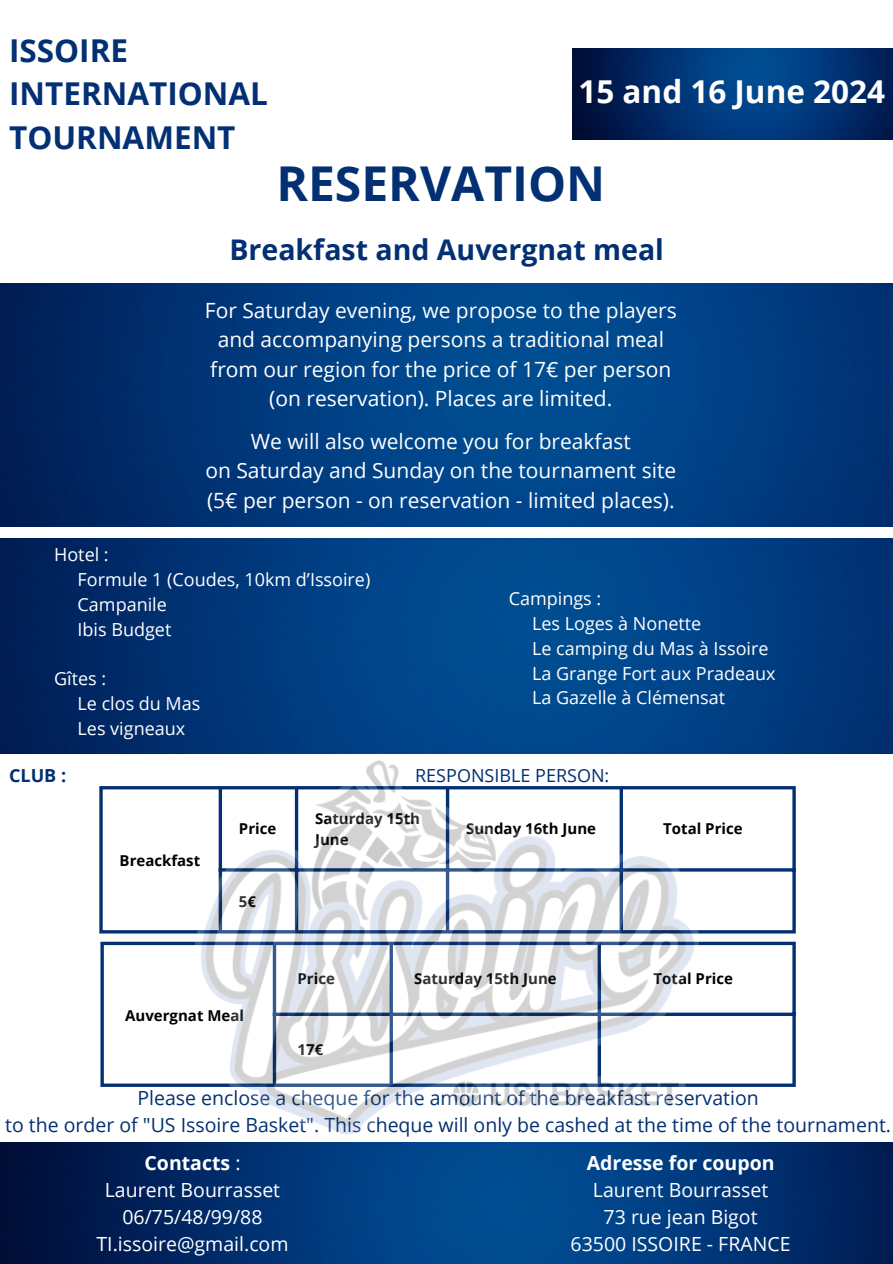
<style>
.page{position:relative;width:893px;height:1264px;background:#fff}
.page>*{position:absolute;margin:0;border:0;box-sizing:border-box;transform-origin:0 0}
.t1{font:700 48px "Open Sans";color:#023073}
.t2{font:700 31.5px "Open Sans";color:#023073}
.t3{font:700 31.5px "Open Sans";color:#fff}
.t4{font:700 28.5px "Open Sans";color:#023073}
.t5{font:21px "Open Sans";color:#fff}
.t6{font:19.5px "Open Sans";color:#023073}
.t7{font:19.5px "Open Sans";color:#fff}
.t8{font:700 19.5px "Open Sans";color:#fff}
.t9{font:18px "Open Sans";color:#fff}
.t10{font:18px "Open Sans";color:#023073}
.t11{font:700 18px "Open Sans";color:#023073}
.t12{font:700 15px/20.2px "Open Sans";color:#000}
.s1{font-weight:400}
</style>
<div class="page">
<img style="left:572px;top:48px;width:320px;height:91px">
<img style="left:0;top:284px;width:892px;height:243px">
<img style="left:0;top:538px;width:892px;height:215px">
<svg style="left:99px;top:789px;width:4px;height:141px"></svg>
<hr style="left:792px;top:789px;width:3px;height:141px;background:#023073">
<hr style="left:99px;top:786px;width:696px;height:3px;background:#023073">
<hr style="left:219px;top:868px;width:576px;height:3px;background:#023073">
<hr style="left:99px;top:930px;width:696px;height:3px;background:#023073">
<svg style="left:100px;top:945px;width:4px;height:138px"></svg>
<hr style="left:792px;top:945px;width:3px;height:138px;background:#023073">
<svg style="left:100px;top:941px;width:695px;height:4px"></svg>
<svg style="left:699px;top:1012px;width:93px;height:4px"></svg>
<hr style="left:100px;top:1083px;width:695px;height:3px;background:#023073">
<img style="left:0;top:1142px;width:892px;height:121px">
<img style="left:196px;top:753px;width:503px;height:382px">
<p class="t2" style="left:9px;top:28px;width:120px">ISSOIRE</p>
<p class="t2" style="left:9px;top:72px;width:260px">INTERNATIONAL</p>
<p class="t2" style="left:9px;top:116px;width:228px">TOURNAMENT</p>
<p class="t3" style="left:578px;top:69px;width:308px">15 and 16 June 2024</p>
<p class="t1" style="left:276px;top:150px;width:330px">RESERVATION</p>
<p class="t4" style="left:229px;top:229px;width:436px">Breakfast and Auvergnat meal</p>
<p class="t5" style="left:205px;top:296px;width:473px">For Saturday evening, we propose to the players</p>
<p class="t5" style="left:218px;top:325px;width:448px">and accompanying persons a traditional meal</p>
<p class="t5" style="left:210px;top:354px;width:462px">from our region for the price of 17€ per person</p>
<p class="t5" style="left:269px;top:383px;width:345px">(on reservation). Places are limited.</p>
<p class="t5" style="left:251px;top:427px;width:381px">We will also welcome you for breakfast</p>
<p class="t5" style="left:205px;top:456px;width:472px">on Saturday and Sunday on the tournament site</p>
<p class="t5" style="left:207px;top:485px;width:469px">(5€ per person - on reservation - limited places).</p>
<p class="t9" style="left:54px;top:542px;width:56px">Hotel :</p>
<p class="t9" style="left:78px;top:567px;width:294px">Formule 1 (Coudes, 10km d’Issoire)</p>
<p class="t9" style="left:78px;top:591px;width:91px">Campanile</p>
<p class="t9" style="left:78px;top:616px;width:95px">Ibis Budget</p>
<p class="t9" style="left:54px;top:666px;width:54px">Gîtes :</p>
<p class="t9" style="left:78px;top:690px;width:124px">Le clos du Mas</p>
<p class="t9" style="left:78px;top:715px;width:109px">Les vigneaux</p>
<p class="t11" style="left:9px;top:763px;width:59px">CLUB :</p>
<p class="t10" style="left:415px;top:763px;width:196px">RESPONSIBLE PERSON:</p>
<p class="t9" style="left:508px;top:586px;width:94px">Campings :</p>
<p class="t9" style="left:532px;top:611px;width:171px">Les Loges à Nonette</p>
<p class="t9" style="left:532px;top:635px;width:238px">Le camping du Mas à Issoire</p>
<p class="t9" style="left:532px;top:660px;width:245px">La Grange Fort aux Pradeaux</p>
<p class="t9" style="left:532px;top:685px;width:194px">La Gazelle à Clémensat</p>
<p class="t12" style="left:120px;top:850px;width:82px">Breackfast</p>
<p class="t12" style="left:239px;top:818px;width:39px">Price</p>
<p class="t12" style="left:315px;top:808px;width:106px">Saturday 15th<br>June</p>
<p class="t12" style="left:466px;top:818px;width:131px">Sunday 16th June</p>
<p class="t12" style="left:663px;top:818px;width:81px">Total Price</p>
<p class="t12" style="left:239px;top:890px;width:19px">5€</p>
<p class="t12" style="left:297px;top:968px;width:39px">Price</p>
<p class="t12" style="left:414px;top:968px;width:144px">Saturday 15th June</p>
<p class="t12" style="left:653px;top:968px;width:81px">Total Price</p>
<p class="t12" style="left:125px;top:1004px;width:120px">Auvergnat Meal</p>
<p class="t12" style="left:297px;top:1039px;width:27px">17€</p>
<p class="t6" style="left:137px;top:1084px;width:622px">Please enclose a cheque for the amount of the breakfast reservation</p>
<p class="t6" style="left:5px;top:1111px;width:887px">to the order of "US Issoire Basket". This cheque will only be cashed at the time of the tournament.</p>
<p class="t8" style="left:144px;top:1148px;width:97px">Contacts <span class="s1">:</span></p>
<p class="t7" style="left:105px;top:1175px;width:177px">Laurent Bourrasset</p>
<p class="t7" style="left:122px;top:1202px;width:142px">06/75/48/99/88</p>
<p class="t7" style="left:96px;top:1229px;width:193px">TI.issoire@gmail.com</p>
<p class="t8" style="left:586px;top:1148px;width:189px">Adresse for coupon</p>
<p class="t7" style="left:593px;top:1175px;width:177px">Laurent Bourrasset</p>
<p class="t7" style="left:603px;top:1202px;width:155px">73 rue jean Bigot</p>
<p class="t7" style="left:570px;top:1229px;width:221px">63500 ISSOIRE - FRANCE</p>
</div>
